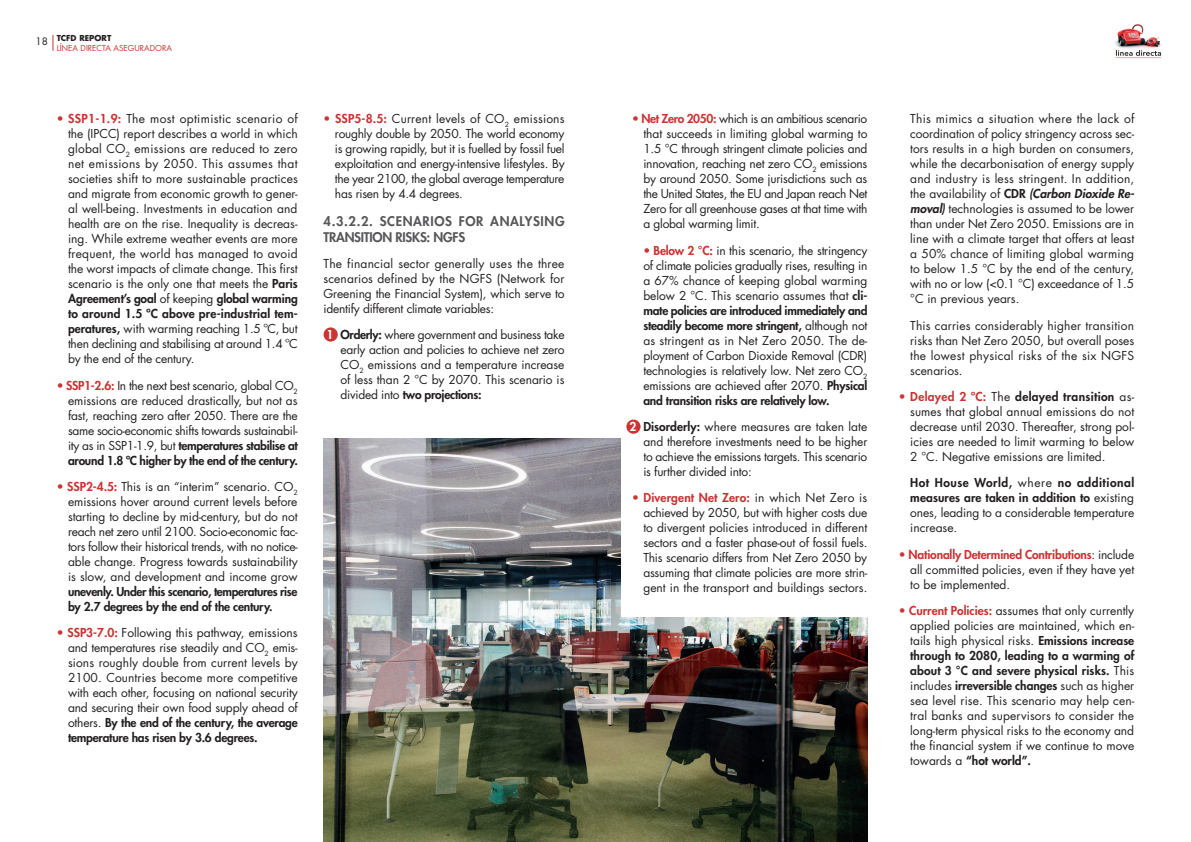
<style>
.page{position:relative;width:1191px;height:842px;background:#fff}
.page>*{position:absolute;margin:0;border:0;box-sizing:border-box;transform-origin:0 0}
.texto_corrido_ok{font:800 13px/16px "Futura Std";letter-spacing:.03em;color:#57585a}
.texto_corrido_ok-2{font:12px/15px "Futura Std";letter-spacing:-.01em;color:#231f20;text-align:justify}
.texto_corrido_ok-3{font:800 12px "Futura Std";color:#fff}
.t1{font:10px "Futura Std";color:#231f20}
.t2{font:8px "Futura Std";color:#c33}
.t3{font:700 8px "Futura Std";color:#231f20}
.s1{font-weight:800;color:#c33}
.s2{font-weight:800}
.s3{font-weight:800;font-style:italic}
</style>
<div class="page">
<img style="left:1114px;top:24px;width:48px;height:35px">
<svg style="left:52px;top:35px;width:1px;height:16px"></svg>
<div style="left:323px;top:327px;width:15px;height:15px;background:#c33;border-radius:50%"></div>
<div style="left:626px;top:420px;width:14px;height:14px;background:#c33;border-radius:50%"></div>
<img style="left:323px;top:438px;width:544px;height:404px">
<div style="left:621px;top:434px;width:265px;height:183px;background:#fff"></div>
<p class="t1" style="left:36px;top:35px;width:14px">18</p>
<p class="t3" style="left:57px;top:33px;width:56px">TCFD REPORT</p>
<p class="t2" style="left:57px;top:43px;width:117px">LÍNEA DIRECTA ASEGURADORA</p>
<p class="texto_corrido_ok-2" style="left:68px;top:112px;width:231px;text-indent:-11px"><span class="s1">• SSP1-1.9:</span> The most optimistic scenario of the (IPCC) report describes a world in which global CO<sub>2</sub> emissions are reduced to zero net emissions by 2050. This assumes that societies shift to more sustainable practices and migrate from economic growth to gener&shy;al well-being. Investments in education and health are on the rise. Inequality is decreas&shy;ing. While extreme weather events are more frequent, the world has managed to avoid the worst impacts of climate change. This first scenario is the only one that meets the <span class="s2">Paris Agreement’s goal</span> of keeping <span class="s2">global warming to around 1.5 ºC above pre-industrial tem&shy;peratures,</span> with warming reaching 1.5 ºC, but then declining and stabilising at around 1.4 ºC by the end of the century.</p>
<p class="texto_corrido_ok-2" style="left:68px;top:378px;width:231px;text-indent:-11px"><span class="s1">• SSP1-2.6:</span> In the next best scenario, global CO<sub>2 </sub>emissions are reduced drastically, but not as fast, reaching zero after 2050. There are the same socio-economic shifts towards sustainabil&shy;ity as in SSP1-1.9, but <span class="s2">temperatures stabilise at around 1.8 ºC higher by the end of the century.</span></p>
<p class="texto_corrido_ok-2" style="left:68px;top:479px;width:231px;text-indent:-11px"><span class="s1">• SSP2-4.5:</span> This is an “interim” scenario. CO<sub>2 </sub>emissions hover around current levels before starting to decline by mid-century, but do not reach net zero until 2100. Socio-economic fac&shy;tors follow their historical trends, with no notice&shy;able change. Progress towards sustainability is slow, and development and income grow <span class="s2">unevenly. Under this scenario, temperatures rise by 2.7 degrees by the end of the century.</span></p>
<p class="texto_corrido_ok-2" style="left:68px;top:626px;width:231px;text-indent:-11px"><span class="s1">• SSP3-7.0:</span> Following this pathway, emissions and temperatures rise steadily and CO<sub>2</sub> emis&shy;sions roughly double from current levels by 2100. Countries become more competitive with each other, focusing on national security and securing their own food supply ahead of others. <span class="s2">By the end of the century, the average temperature has risen by 3.6 degrees.</span></p>
<p class="texto_corrido_ok-2" style="left:335px;top:112px;width:231px;text-indent:-11px"><span class="s1">• SSP5-8.5:</span> Current levels of CO<sub>2</sub> emissions roughly double by 2050. The world economy is growing rapidly, but it is fuelled by fossil fuel exploitation and energy-intensive lifestyles. By the year 2100, the global average temperature has risen by 4.4 degrees.</p>
<p class="texto_corrido_ok" style="left:323px;top:213px;width:243px">4.3.2.2. SCENARIOS FOR ANALYSING<br>TRANSITION RISKS: NGFS</p>
<p class="texto_corrido_ok-2" style="left:323px;top:256px;width:243px">The financial sector generally uses the three scenarios defined by the NGFS (Network for Greening the Financial System), which serve to identify different climate variables:</p>
<p class="texto_corrido_ok-2" style="left:340px;top:328px;width:226px"><span class="s2">Orderly:</span> where government and business take early action and policies to achieve net zero CO<sub>2</sub> emissions and a temperature increase of less than 2 °C by 2070. This scenario is divided into <span class="s2">two projections:</span></p>
<p class="texto_corrido_ok-3" style="left:326px;top:327px;width:8px">1</p>
<p class="texto_corrido_ok-2" style="left:643px;top:112px;width:226px;text-indent:-11px"><span class="s1">• Net Zero 2050:</span> which is an ambitious scenario that succeeds in limiting global warming to 1.5 °C through stringent climate policies and innovation, reaching net zero CO<sub>2</sub> emissions by around 2050. Some jurisdictions such as the United States, the EU and Japan reach Net Zero for all greenhouse gases at that time with a global warming limit.</p>
<p class="texto_corrido_ok-2" style="left:643px;top:243px;width:226px"><span class="s1">• Below 2 °C:</span> in this scenario, the stringency of climate policies gradually rises, resulting in a 67% chance of keeping global warming below 2 °C. This scenario assumes that <span class="s2">cli&shy;mate policies are introduced immediately and steadily become more stringent,</span> although not as stringent as in Net Zero 2050. The de&shy;ployment of Carbon Dioxide Removal (CDR) technologies is relatively low. Net zero CO<sub>2 </sub>emissions are achieved after 2070. <span class="s2">Physical and transition risks are relatively low.</span></p>
<p class="texto_corrido_ok-2" style="left:643px;top:419px;width:225px"><span class="s2">Disorderly:</span> where measures are taken late and therefore investments need to be higher to achieve the emissions targets. This scenario is further divided into:</p>
<p class="texto_corrido_ok-2" style="left:643px;top:491px;width:226px;text-indent:-11px"><span class="s1">• Divergent Net Zero:</span> in which Net Zero is achieved by 2050, but with higher costs due to divergent policies introduced in different sectors and a faster phase-out of fossil fuels.<br>This scenario differs from Net Zero 2050 by assuming that climate policies are more strin&shy;gent in the transport and buildings sectors.</p>
<p class="texto_corrido_ok-3" style="left:629px;top:419px;width:8px">2</p>
<p class="texto_corrido_ok-2" style="left:910px;top:112px;width:226px">This mimics a situation where the lack of coordination of policy stringency across sec&shy;tors results in a high burden on consumers, while the decarbonisation of energy supply and industry is less stringent. In addition, the availability of <span class="s2">CDR</span> <span class="s3">(Carbon Dioxide Re&shy;moval)</span> technologies is assumed to be lower than under Net Zero 2050. Emissions are in line with a climate target that offers at least a 50% chance of limiting global warming to below 1.5 °C by the end of the century, with no or low (&lt;0.1 °C) exceedance of 1.5 °C in previous years.</p>
<p class="texto_corrido_ok-2" style="left:910px;top:318px;width:225px">This carries considerably higher transition risks than Net Zero 2050, but overall poses the lowest physical risks of the six NGFS scenarios.</p>
<p class="texto_corrido_ok-2" style="left:910px;top:389px;width:225px;text-indent:-11px"><span class="s1">• Delayed 2 ºC:</span> The <span class="s2">delayed transition</span> as&shy;sumes that global annual emissions do not decrease until 2030. Thereafter, strong pol&shy;icies are needed to limit warming to below 2 °C. Negative emissions are limited.</p>
<p class="texto_corrido_ok-2" style="left:910px;top:476px;width:226px"><span class="s2">Hot House World,</span> where <span class="s2">no additional measures are taken in addition to</span> existing ones, leading to a considerable temperature increase.</p>
<p class="texto_corrido_ok-2" style="left:910px;top:547px;width:226px;text-indent:-11px"><span class="s1">• Nationally Determined Contributions</span>: include all committed policies, even if they have yet to be implemented.</p>
<p class="texto_corrido_ok-2" style="left:910px;top:603px;width:226px;text-indent:-11px"><span class="s1">• Current Policies:</span> assumes that only currently applied policies are maintained, which en&shy;tails high physical risks. <span class="s2">Emissions increase through to 2080, leading to a warming of about 3 °C and severe physical risks.</span> This includes <span class="s2">irreversible changes</span> such as higher sea level rise. This scenario may help cen&shy;tral banks and supervisors to consider the long-term physical risks to the economy and the financial system if we continue to move towards a <span class="s2">“hot world”.</span></p>
</div>
